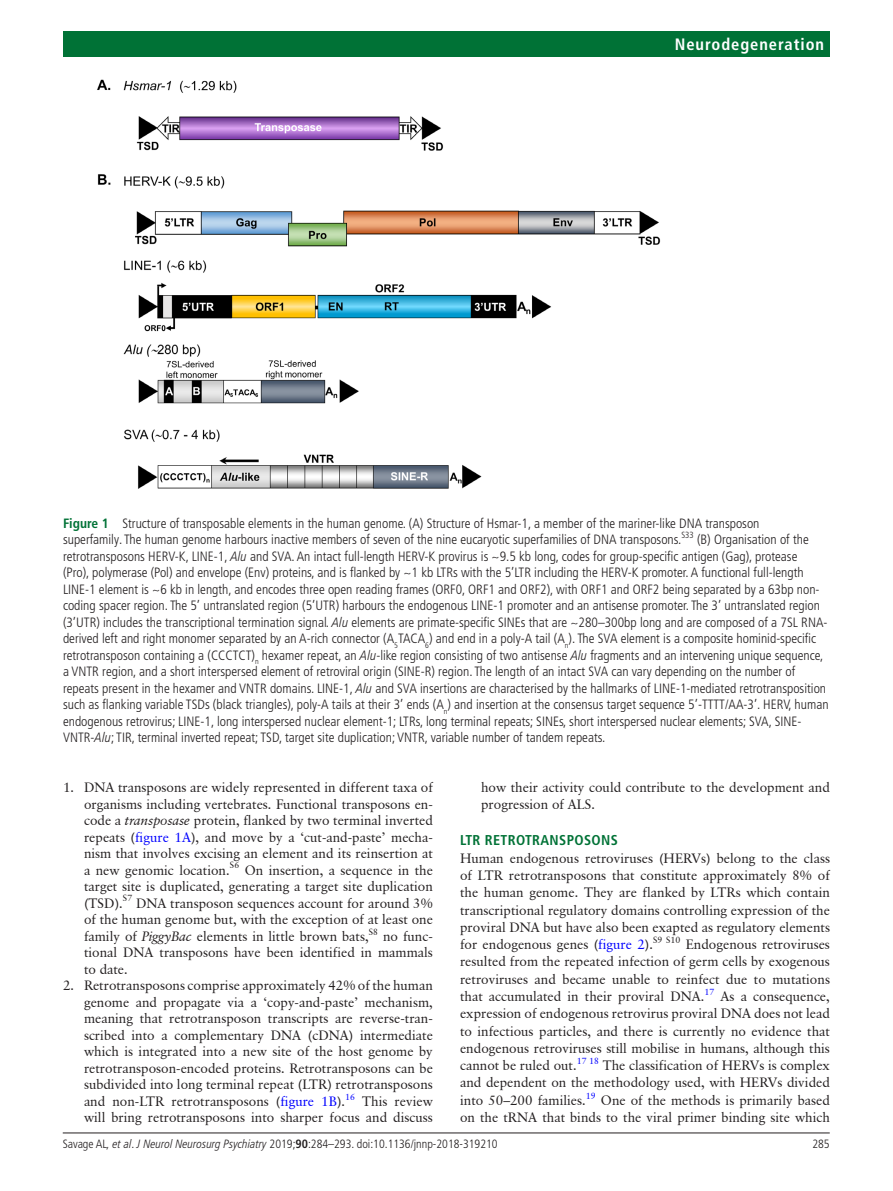
<style>
.page{position:relative;width:893px;height:1191px;background:#fff}
.page>*{position:absolute;margin:0;border:0;box-sizing:border-box;transform-origin:0 0}
.t1{font:700 condensed 16.5px "Frutiger LT Pro";letter-spacing:.055em;color:#fff}
.t2{font:700 condensed 14.25px "Frutiger LT Pro";letter-spacing:.025em;color:#007236}
.t3{font:13.5px/16.5px "Classical Garamond BT";color:#231f20;text-align:justify}
.t4{font:300 condensed 13.5px/16.5px "Frutiger LT Pro";color:#231f20}
.t5{font:300 condensed 12px "Frutiger LT Pro";color:#231f20}
.t6{font:9px "Classical Garamond BT";color:#231f20}
.t7{font:9px "Classical Garamond BT";color:#00f}
.s1{font-weight:700;color:#007236}
.s2{font-style:italic}
.s3{color:#00f}
.s4{font-weight:700}
</style>
<div class="page">
<hr style="left:63px;top:1132px;width:767px;height:1px;background:#231f20">
<div style="left:63px;top:31px;width:767px;height:25px;background:#007236"></div>
<img style="left:97px;top:79px;width:564px;height:410px">
<p class="t1" style="left:675px;top:34px;width:151px">Neurodegeneration</p>
<p class="t4" style="left:63px;top:515px;width:767px"><span class="s1">Figure 1</span> Structure of transposable elements in the human genome. (A) Structure of Hsmar-1, a member of the mariner-like DNA transposon<br>superfamily. The human genome harbours inactive members of seven of the nine eucaryotic superfamilies of DNA transposons.<sup>S33</sup> (B) Organisation of the retrotransposons HERV-K, LI NE-1, <span class="s2">Alu</span> and SVA. An intact full-length HERV-K provirus is ~9.5 kb long, codes for group-specific antigen (Gag), protease<br>(Pro), polymerase (Pol) and envelope (Env) proteins, and is flanked by ~1 kb LTRs with the 5’LTR including the HERV-K promoter. A functional full-length<br>LI NE-1 element is ~6 kb in length, and encodes three open reading frames (ORF0, ORF1 and ORF2), with ORF1 and ORF2 being separated by a 63bp non&shy;coding spacer region. The 5’ untranslated region (5’UTR) harbours the endogenous LI NE-1 promoter and an antisense promoter. The 3’ untranslated region (3’UTR) includes the transcriptional termination signal. <span class="s2">Alu</span> elements are primate-specific SI NEs that are ~280–300bp long and are composed of a 7SL RNA&shy;derived left and right monomer separated by an A-rich connector (A<sub>5</sub>TACA<sub>6</sub>) and end in a poly-A tail (A<sub>n</sub>). The SVA element is a composite hominid-specific retrotransposon containing a (CCCTCT)<sub>n</sub> hexamer repeat, an <span class="s2">Alu</span>-like region consisting of two antisense <span class="s2">Alu</span> fragments and an intervening unique sequence, a VNTR region, and a short interspersed element of retroviral origin (SI NE-R) region. The length of an intact SVA can vary depending on the number of repeats present in the hexamer and VNTR domains. LI NE-1, <span class="s2">Alu</span> and SVA insertions are characterised by the hallmarks of LI NE-1-mediated retrotransposition such as flanking variable TSDs (black triangles), poly-A tails at their 3’ ends (A<sub>n</sub>) and insertion at the consensus target sequence 5’-TTTT/AA-3’. HERV, human endogenous retrovirus; LI NE-1, long interspersed nuclear element-1; LTRs, long terminal repeats; SI NEs, short interspersed nuclear elements; SVA, SI NE-VNTR-<span class="s2">Alu</span>; TI R, terminal inverted repeat; TSD, target site duplication; VNTR, variable number of tandem repeats.</p>
<p class="t3" style="left:84px;top:779px;width:350px;text-indent:-21px">1. DNA transposons are widely represented in different taxa of organisms including vertebrates. Functional transposons en&shy;code a <span class="s2">transposase</span> protein, flanked by two terminal inverted repeats (<span class="s3">figure 1A</span>), and move by a ‘cut-and-paste’ mecha&shy;nism that involves excising an element and its reinsertion at a new genomic location.<sup>S6</sup> On insertion, a sequence in the target site is duplicated, generating a target site duplication (TSD).<sup>S7</sup> DNA transposon sequences account for around 3% of the human genome but, with the exception of at least one family of <span class="s2">PiggyBac</span> elements in little brown bats,<sup>S8</sup> no func&shy;tional DNA transposons have been identified in mammals to date.</p>
<p class="t3" style="left:84px;top:977px;width:350px;text-indent:-21px">2. Retrotransposons comprise approximately 42% of the human genome and propagate via a ‘copy-and-paste’ mechanism, meaning that retrotransposon transcripts are reverse-tran&shy;scribed into a complementary DNA (cDNA) intermediate which is integrated into a new site of the host genome by retrotransposon-encoded proteins. Retrotransposons can be subdivided into long terminal repeat (LTR) retrotransposons and non-LTR retrotransposons (<span class="s3">figure 1B</span>).<sup>16</sup> This review will bring retrotransposons into sharper focus and discuss</p>
<p class="t3" style="left:481px;top:778px;width:350px;line-height:17.2px">how their activity could contribute to the development and progression of ALS.</p>
<p class="t2" style="left:460px;top:832px;width:159px">LTR retrotran sposons</p>
<p class="t3" style="left:460px;top:849px;width:371px;line-height:17.2px">Human endogenous retroviruses (HERVs) belong to the class of LTR retrotransposons that constitute approximately 8% of the human genome. They are flanked by LTRs which contain transcriptional regulatory domains controlling expression of the proviral DNA but have also been exapted as regulatory elements for endogenous genes (<span class="s3">figure 2</span>).</p>
<p class="t6" style="left:653px;top:934px;width:29px">S9 S10</p>
<p class="t3" style="left:460px;top:935px;width:371px;line-height:17.2px;text-indent:226px">Endogenous retroviruses resulted from the repeated infection of germ cells by exogenous retroviruses and became unable to reinfect due to mutations that accumulated in their proviral DNA.<sup>17</sup> As a consequence, expression of endogenous retrovirus proviral DNA does not lead to infectious particles, and there is currently no evidence that endogenous retroviruses still mobilise in humans, although this cannot be ruled out.</p>
<p class="t7" style="left:577px;top:1055px;width:24px">17 18</p>
<p class="t3" style="left:460px;top:1056px;width:371px;line-height:17.2px;text-indent:143px">The classification of HERVs is complex and dependent on the methodology used, with HERVs divided into 50–200 families.<sup>19</sup> One of the methods is primarily based on the tRNA that binds to the viral primer binding site which</p>
<p class="t5" style="left:63px;top:1136px;width:436px">Savage AL<span class="s2">, et al</span>. <span class="s2">J Neurol Neurosurg Psychiatry</span> 2019;<span class="s4">90</span>:284–293. doi:10.1136/jnnp-2018-319210</p>
<p class="t5" style="left:812px;top:1136px;width:19px">285</p>
</div>
